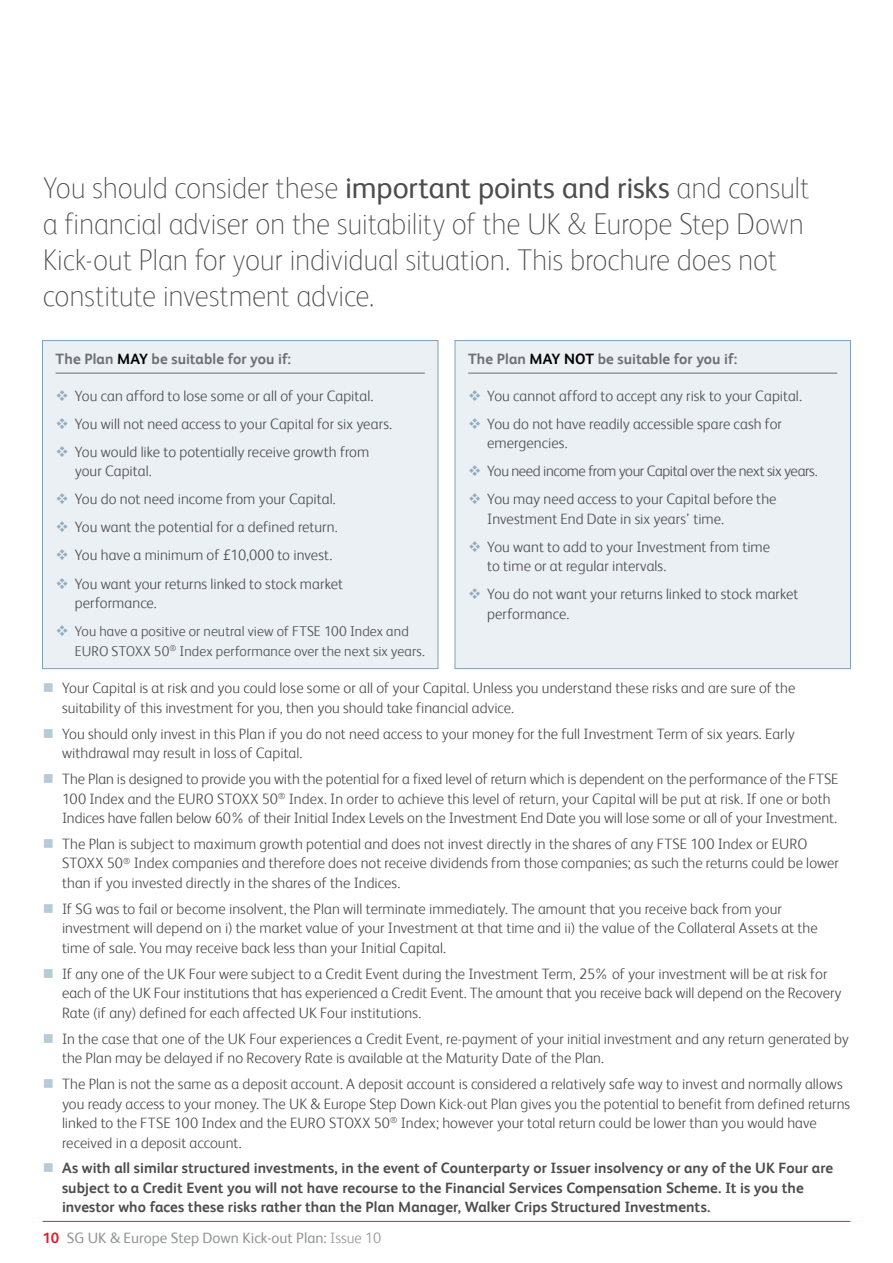
<style>
.page{position:relative;width:893px;height:1263px;background:#fff}
.page>*{position:absolute;margin:0;border:0;box-sizing:border-box;transform-origin:0 0}
.t1{font:100 30px/36px "FS Albert";letter-spacing:-.01em;color:#4d4d4f}
.t2{font:300 15px/19.5px "FS Albert";letter-spacing:.005em;color:#4d4d4f}
.t3{font:700 15px/19.5px "FS Albert";letter-spacing:.005em;color:#4d4d4f}
.t4{font:700 15px "FS Albert";letter-spacing:.005em;color:#6d6e71}
.t5{font:300 15px "FS Albert";letter-spacing:-.025em;color:#4d4d4f}
.t6{font:15px "FS Albert";color:#939598}
.t7{font:300 14.1px/19.5px "FS Albert";letter-spacing:.005em;color:#4d4d4f}
.s1{font-weight:400}
.s2{color:#000}
.s3{color:#90adc1}
.s4{font-family:"Frutiger"}
.s5{color:#b7cad8}
.s6{font-weight:700;color:#df1e32}
.s7{font-weight:300}
</style>
<div class="page">
<hr style="left:43px;top:1221px;width:807px;height:1px;background:#df1e32">
<div style="left:43px;top:341px;width:395px;height:328px;background:#ebf0f5"></div>
<hr style="left:56px;top:373px;width:369px;height:1px;background:#6d6e71">
<div style="left:42px;top:340px;width:396px;height:329px;border:1px solid #80a1b6"></div>
<div style="left:455px;top:341px;width:395px;height:328px;background:#ebf0f5"></div>
<hr style="left:468px;top:373px;width:369px;height:1px;background:#6d6e71">
<div style="left:455px;top:340px;width:396px;height:329px;border:1px solid #80a1b6"></div>
<h1 class="t1" style="left:43px;top:170px;width:768px">You should consider these <span class="s1">important points and risks</span> and consult a financial adviser on the suitability of the UK &amp; Europe Step Down Kick-out Plan for your individual situation. This brochure does not constitute investment advice.</h1>
<p class="t4" style="left:56px;top:351px;width:237px">The Plan <span class="s2">MAY</span> be suitable for you if:</p>
<p class="t2" style="left:56px;top:386px;width:319px"><span class="s3">❖</span> You can afford to lose some or all of your Capital.</p>
<p class="t2" style="left:56px;top:414px;width:338px"><span class="s3">❖</span> You will not need access to your Capital for six years.</p>
<p class="t2" style="left:75px;top:442px;width:296px;text-indent:-19px"><span class="s3">❖</span> You would like to potentially receive growth from your Capital.</p>
<p class="t2" style="left:56px;top:489px;width:282px"><span class="s3">❖</span> You do not need income from your Capital.</p>
<p class="t2" style="left:56px;top:517px;width:284px"><span class="s3">❖</span> You want the potential for a defined return.</p>
<p class="t2" style="left:56px;top:545px;width:278px"><span class="s3">❖</span> You have a minimum of <span class="s4">£</span>10,000 to invest.</p>
<p class="t2" style="left:75px;top:573px;width:270px;text-indent:-19px"><span class="s3">❖</span> You want your returns linked to stock market performance.</p>
<p class="t7" style="left:75px;top:621px;width:352px;text-indent:-19px"><span class="s3">❖</span> You have a positive or neutral view of FTSE 100 Index and<br>EURO STOXX 50<sup>®</sup> Index performance over the next six years.</p>
<p class="t4" style="left:468px;top:351px;width:271px">The Plan <span class="s2">MAY NOT</span> be suitable for you if:</p>
<p class="t2" style="left:468px;top:386px;width:335px"><span class="s3">❖</span> You cannot afford to accept any risk to your Capital.</p>
<p class="t2" style="left:487px;top:414px;width:296px;text-indent:-19px"><span class="s3">❖</span> You do not have readily accessible spare cash for emergencies.</p>
<p class="t5" style="left:468px;top:463px;width:351px"><span class="s3">❖</span> You need income from your Capital over the next six years.</p>
<p class="t2" style="left:487px;top:489px;width:291px;text-indent:-19px"><span class="s3">❖</span> You may need access to your Capital before the<br>Investment End Date in six years’ time.</p>
<p class="t2" style="left:487px;top:537px;width:284px;text-indent:-19px"><span class="s3">❖</span> You want to add to your Investment from time to time or at regular intervals.</p>
<p class="t2" style="left:487px;top:584px;width:313px;text-indent:-19px"><span class="s3">❖</span> You do not want your returns linked to stock market performance.</p>
<p class="t2" style="left:62px;top:678px;width:735px;text-indent:-19px"><span class="s5">■</span> Your Capital is at risk and you could lose some or all of your Capital. Unless you understand these risks and are sure of the suitability of this investment for you, then you should take financial advice.</p>
<p class="t2" style="left:62px;top:724px;width:734px;text-indent:-19px"><span class="s5">■</span> You should only invest in this Plan if you do not need access to your money for the full Investment Term of six years. Early withdrawal may result in loss of Capital.</p>
<p class="t2" style="left:62px;top:769px;width:778px;text-indent:-19px"><span class="s5">■</span> The Plan is designed to provide you with the potential for a fixed level of return which is dependent on the performance of the FTSE<br>100 Index and the EURO STOXX 50<sup>®</sup> Index. In order to achieve this level of return, your Capital will be put at risk. If one or both<br>Indices have fallen below 60% of their Initial Index Levels on the Investment End Date you will lose some or all of your Investment.</p>
<p class="t2" style="left:62px;top:834px;width:778px;text-indent:-19px"><span class="s5">■</span> The Plan is subject to maximum growth potential and does not invest directly in the shares of any FTSE 100 Index or EURO<br>STOXX 50<sup>®</sup> Index companies and therefore does not receive dividends from those companies; as such the returns could be lower than if you invested directly in the shares of the Indices.</p>
<p class="t2" style="left:62px;top:899px;width:757px;text-indent:-19px"><span class="s5">■</span> If SG was to fail or become insolvent, the Plan will terminate immediately. The amount that you receive back from your investment will depend on i) the market value of your Investment at that time and ii) the value of the Collateral Assets at the time of sale. You may receive back less than your Initial Capital.</p>
<p class="t2" style="left:62px;top:964px;width:781px;text-indent:-19px"><span class="s5">■</span> If any one of the UK Four were subject to a Credit Event during the Investment Term, 25% of your investment will be at risk for each of the UK Four institutions that has experienced a Credit Event. The amount that you receive back will depend on the Recovery<br>Rate (if any) defined for each affected UK Four institutions.</p>
<p class="t2" style="left:62px;top:1029px;width:788px;text-indent:-19px"><span class="s5">■</span> In the case that one of the UK Four experiences a Credit Event, re-payment of your initial investment and any return generated by the Plan may be delayed if no Recovery Rate is available at the Maturity Date of the Plan.</p>
<p class="t2" style="left:62px;top:1074px;width:790px;text-indent:-19px"><span class="s5">■</span> The Plan is not the same as a deposit account. A deposit account is considered a relatively safe way to invest and normally allows you ready access to your money. The UK &amp; Europe Step Down Kick-out Plan gives you the potential to benefit from defined returns linked to the FTSE 100 Index and the EURO STOXX 50<sup>®</sup> Index; however your total return could be lower than you would have received in a deposit account.</p>
<p class="t3" style="left:62px;top:1158px;width:773px;text-indent:-19px"><span class="s5">■</span> As with all similar structured investments, in the event of Counterparty or Issuer insolvency or any of the UK Four are subject to a Credit Event you will not have recourse to the Financial Services Compensation Scheme. It is you the investor who faces these risks rather than the Plan Manager, Walker Crips Structured Investments.</p>
<p class="t6" style="left:43px;top:1229px;width:340px"><span class="s6">10</span> SG UK &amp; Europe Step Down Kick-out Plan: <span class="s7">Issue 10</span></p>
</div>
